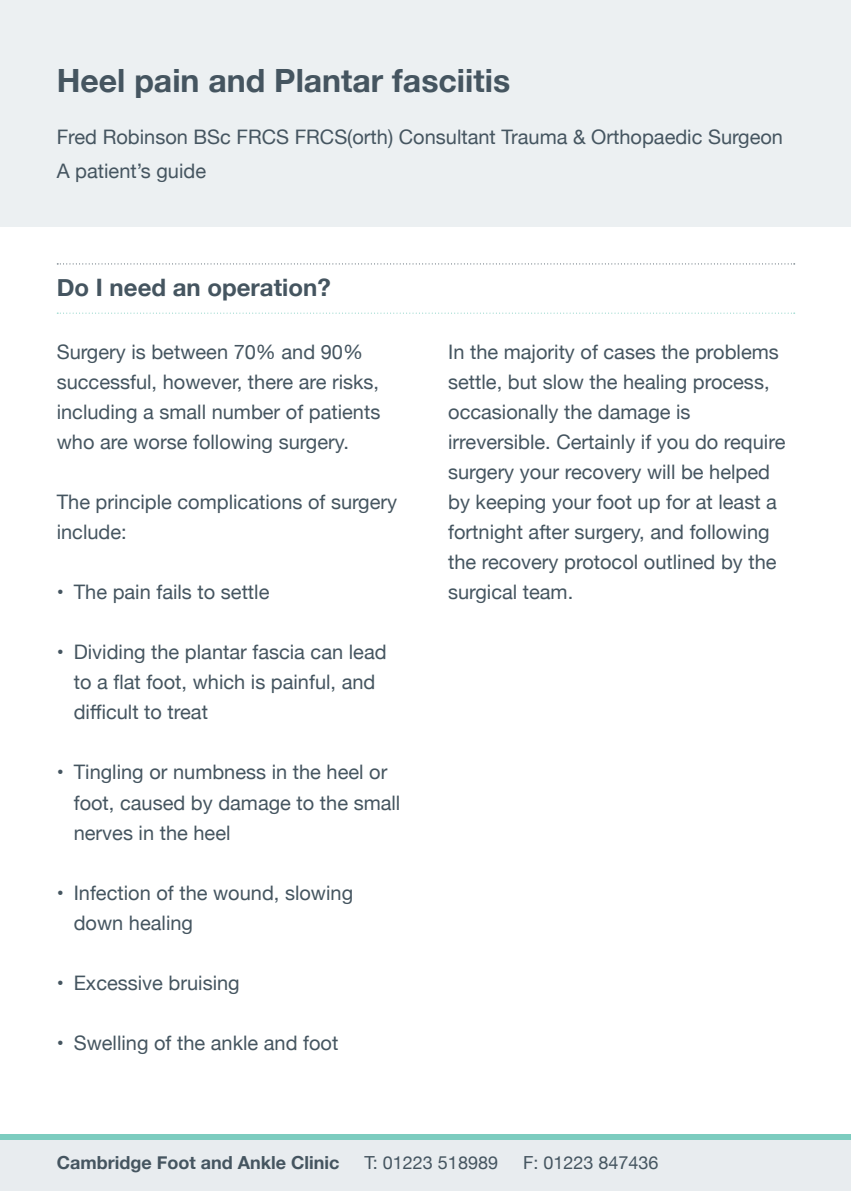
<style>
.page{position:relative;width:851px;height:1191px;background:#fff}
.page>*{position:absolute;margin:0;border:0;box-sizing:border-box;transform-origin:0 0}
.t1{font:700 32px "Helvetica Neue";color:#455560}
.t2{font:700 24px "Helvetica Neue";color:#455560}
.t3{font:20px/30px "Helvetica Neue";color:#455560}
.t4{font:700 18px "Helvetica Neue";color:#455560}
.t5{font:18px "Helvetica Neue";color:#455560}
</style>
<div class="page">
<div style="left:0;top:0;width:850px;height:227px;background:#ecf0f2"></div>
<div style="left:0;top:1140px;width:850px;height:51px;background:#e8ecef"></div>
<div style="left:0;top:1134px;width:850px;height:6px;background:#7cccbf"></div>
<svg style="left:57px;top:263px;width:737px;height:1px"></svg>
<svg style="left:57px;top:313px;width:737px;height:1px"></svg>
<h1 class="t1" style="left:57px;top:55px;width:455px">Heel pain and Plantar fasciitis</h1>
<p class="t3" style="left:57px;top:121px;width:727px;line-height:34px">Fred Robinson BSc FRCS FRCS(orth) Consultant Trauma &amp; Orthopaedic Surgeon<br>A patient’s guide</p>
<p class="t2" style="left:57px;top:268px;width:275px">Do I need an operation?</p>
<p class="t3" style="left:57px;top:338px;width:325px">Surgery is between 70% and 90% successful, however, there are risks, including a small number of patients who are worse following surgery.</p>
<p class="t3" style="left:57px;top:488px;width:342px">The principle complications of surgery include:</p>
<p class="t3" style="left:57px;top:578px;width:214px">• The pain fails to settle</p>
<p class="t3" style="left:74px;top:638px;width:314px;text-indent:-17px">• Dividing the plantar fascia can lead to a flat foot, which is painful, and difficult to treat</p>
<p class="t3" style="left:74px;top:758px;width:328px;text-indent:-17px">• Tingling or numbness in the heel or foot, caused by damage to the small nerves in the heel</p>
<p class="t3" style="left:74px;top:878px;width:281px;text-indent:-17px">• Infection of the wound, slowing down healing</p>
<p class="t3" style="left:57px;top:968px;width:184px">• Excessive bruising</p>
<p class="t3" style="left:57px;top:1028px;width:283px">• Swelling of the ankle and foot</p>
<p class="t3" style="left:448px;top:338px;width:339px">In the majority of cases the problems settle, but slow the healing process, occasionally the damage is irreversible. Certainly if you do require surgery your recovery will be helped by keeping your foot up for at least a fortnight after surgery, and following the recovery protocol outlined by the surgical team.</p>
<p class="t4" style="left:57px;top:1148px;width:284px">Cambridge Foot and Ankle Clinic</p>
<p class="t5" style="left:364px;top:1149px;width:135px">T: 01223 518989</p>
<p class="t5" style="left:523px;top:1149px;width:137px">F: 01223 847436</p>
</div>
